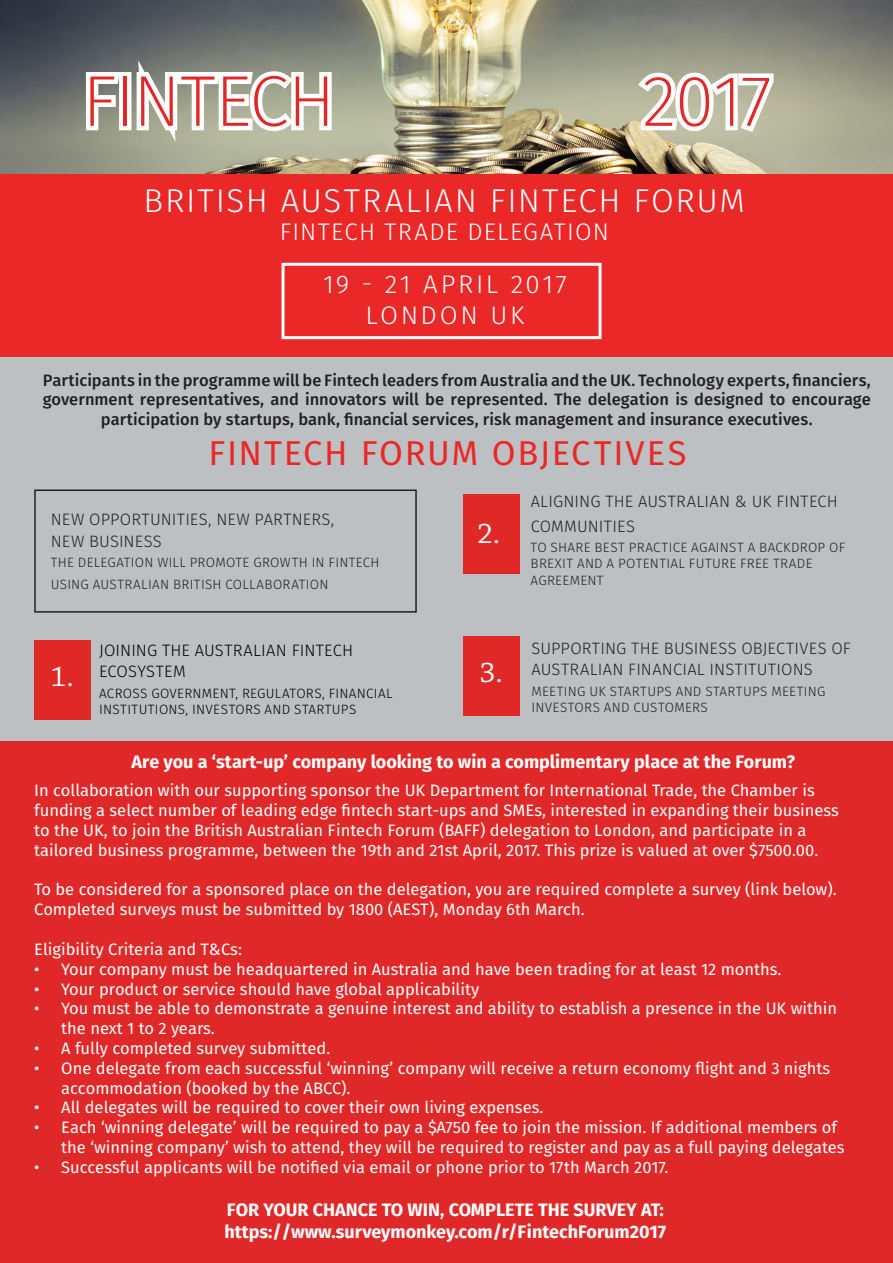
<style>
.page{position:relative;width:893px;height:1263px;background:#fff}
.page>*{position:absolute;margin:0;border:0;box-sizing:border-box;transform-origin:0 0}
.t1{font:200 72px "Fira Sans";letter-spacing:-.015em;color:#e02827}
.t2{font:200 72px "Fira Sans";color:#e02928}
.t3{font:34.5px "Fira Sans";letter-spacing:.05em;color:#ea2827}
.t4{font:300 33px "Fira Sans";letter-spacing:.05em;color:#fff}
.t5{font:30px "Chaparral Pro";color:#fff}
.t6{font:300 25.5px "Fira Sans";letter-spacing:.095em;color:#fff}
.t7{font:300 24px "Fira Sans";letter-spacing:.055em;color:#fff}
.t8{font:700 18px "Fira Sans";color:#fff}
.t9{font:16.5px/19.8px "Fira Sans";color:#fff}
.t10{font:500 16.5px/19.5px "Fira Sans";color:#231f20;text-align:center}
.t11{font:300 16.5px/21.6px "Fira Sans";letter-spacing:.01em;color:#231f20}
.t12{font:300 16.5px/21.6px "Fira Sans";letter-spacing:.015em;color:#000}
.t13{font:300 13.5px/16.2px "Fira Sans";letter-spacing:.02em;color:#231f20}
.t14{font:300 13.5px/16.2px "Fira Sans";letter-spacing:.025em;color:#000}
</style>
<div class="page">
<img style="left:0;top:0;width:893px;height:174px">
<div style="left:0;top:334px;width:893px;height:755px;background:#bcc0c3"></div>
<div style="left:0;top:741px;width:893px;height:522px;background:#e02828"></div>
<div style="left:34px;top:640px;width:57px;height:79px;background:#e02827"></div>
<div style="left:463px;top:636px;width:57px;height:79px;background:#e02827"></div>
<div style="left:34px;top:489px;width:383px;height:124px;border:2px solid #231f20"></div>
<div style="left:463px;top:495px;width:56px;height:79px;background:#e02827"></div>
<div style="left:0;top:174px;width:893px;height:182px;background:#ea2827"></div>
<div style="left:281px;top:263px;width:321px;height:76px;border:3px solid #fff"></div>
<svg style="left:81px;top:66px;width:44px;height:69px"></svg>
<svg style="left:132px;top:39px;width:204px;height:123px"></svg>
<svg style="left:629px;top:65px;width:150px;height:73px"></svg>
<p class="t1" style="left:82px;top:50px;width:255px">FINTECH</p>
<p class="t2" style="left:642px;top:50px;width:131px">2017</p>
<p class="t4" style="left:144px;top:177px;width:603px">BRITISH AUSTRALIAN FINTECH FORUM</p>
<p class="t7" style="left:280px;top:215px;width:331px">FINTECH TRADE DELEGATION</p>
<p class="t6" style="left:323px;top:266px;width:245px">19 - 21 APRIL 2017</p>
<p class="t6" style="left:365px;top:297px;width:160px">LONDON UK</p>
<p class="t10" style="left:43px;top:370px;width:830px">Participants in the programme will be Fintech leaders from Australia and the UK. Technology experts, financiers, government representatives, and innovators will be represented. The delegation is designed to encourage participation by startups, bank, financial services, risk management and insurance executives.</p>
<p class="t3" style="left:209px;top:427px;width:479px">FINTECH FORUM OBJECTIVES</p>
<p class="t11" style="left:51px;top:508px;width:285px">NEW OPPORTUNITIES, NEW PARTNERS,<br>NEW BUSINESS</p>
<p class="t13" style="left:51px;top:554px;width:330px">THE DELEGATION WILL PROMOTE GROWTH IN FINTECH</p>
<p class="t13" style="left:51px;top:576px;width:279px">USING AUSTRALIAN BRITISH COLLABORATION</p>
<p class="t5" style="left:477px;top:517px;width:25px">2.</p>
<p class="t12" style="left:99px;top:639px;width:255px">JOINING THE AUSTRALIAN FINTECH<br>ECOSYSTEM</p>
<p class="t14" style="left:99px;top:685px;width:295px">ACROSS GOVERNMENT, REGULATORS, FINANCIAL<br>INSTITUTIONS, INVESTORS AND STARTUPS</p>
<p class="t5" style="left:51px;top:660px;width:25px">1.</p>
<p class="t5" style="left:480px;top:656px;width:25px">3.</p>
<p class="t11" style="left:531px;top:488px;width:309px;line-height:25.2px">ALIGNING THE AUSTRALIAN &amp; UK FINTECH<br>COMMUNITIES</p>
<p class="t13" style="left:531px;top:539px;width:316px">TO SHARE BEST PRACTICE AGAINST A BACKDROP OF<br>BREXIT AND A POTENTIAL FUTURE FREE TRADE</p>
<p class="t13" style="left:531px;top:572px;width:74px">AGREEMENT</p>
<p class="t11" style="left:531px;top:637px;width:321px">SUPPORTING THE BUSINESS OBJECTIVES OF<br>AUSTRALIAN FINANCIAL INSTITUTIONS</p>
<p class="t13" style="left:531px;top:683px;width:296px">MEETING UK STARTUPS AND STARTUPS MEETING<br>INVESTORS AND CUSTOMERS</p>
<p class="t8" style="left:131px;top:747px;width:665px">Are you a ‘start-up’ company looking to win a complimentary place at the Forum?</p>
<p class="t9" style="left:34px;top:780px;width:806px">In collaboration with our supporting sponsor the UK Department for International Trade, the Chamber is funding a select number of leading edge fintech start-ups and SMEs, interested in expanding their business to the UK, to join the British Australian Fintech Forum (BAFF) delegation to London, and participate in a tailored business programme, between the 19th and 21st April, 2017. This prize is valued at over $7500.00.</p>
<p class="t9" style="left:34px;top:879px;width:804px">To be considered for a sponsored place on the delegation, you are required complete a survey (link below).<br>Completed surveys must be submitted by 1800 (AEST), Monday 6th March.</p>
<p class="t9" style="left:34px;top:939px;width:209px">Eligibility Criteria and T&amp;Cs:</p>
<p class="t9" style="left:34px;top:958px;width:749px">• Your company must be headquartered in Australia and have been trading for at least 12 months.</p>
<p class="t9" style="left:34px;top:978px;width:446px">• Your product or service should have global applicability</p>
<p class="t9" style="left:61px;top:998px;width:777px;text-indent:-27px">• You must be able to demonstrate a genuine interest and ability to establish a presence in the UK within the next 1 to 2 years.</p>
<p class="t9" style="left:34px;top:1038px;width:298px">• A fully completed survey submitted.</p>
<p class="t9" style="left:61px;top:1057px;width:770px;text-indent:-27px">• One delegate from each successful ‘winning’ company will receive a return economy flight and 3 nights accommodation (booked by the ABCC).</p>
<p class="t9" style="left:34px;top:1097px;width:511px">• All delegates will be required to cover their own living expenses.</p>
<p class="t9" style="left:61px;top:1117px;width:785px;text-indent:-27px">• Each ‘winning delegate’ will be required to pay a $A750 fee to join the mission. If additional members of the ‘winning company’ wish to attend, they will be required to register and pay as a full paying delegates</p>
<p class="t9" style="left:34px;top:1156px;width:636px">• Successful applicants will be notified via email or phone prior to 17th March 2017.</p>
<p class="t8" style="left:227px;top:1194px;width:438px">FOR YOUR CHANCE TO WIN, COMPLETE THE SURVEY AT:</p>
<p class="t8" style="left:225px;top:1216px;width:443px">https://www.surveymonkey.com/r/FintechForum2017</p>
</div>
